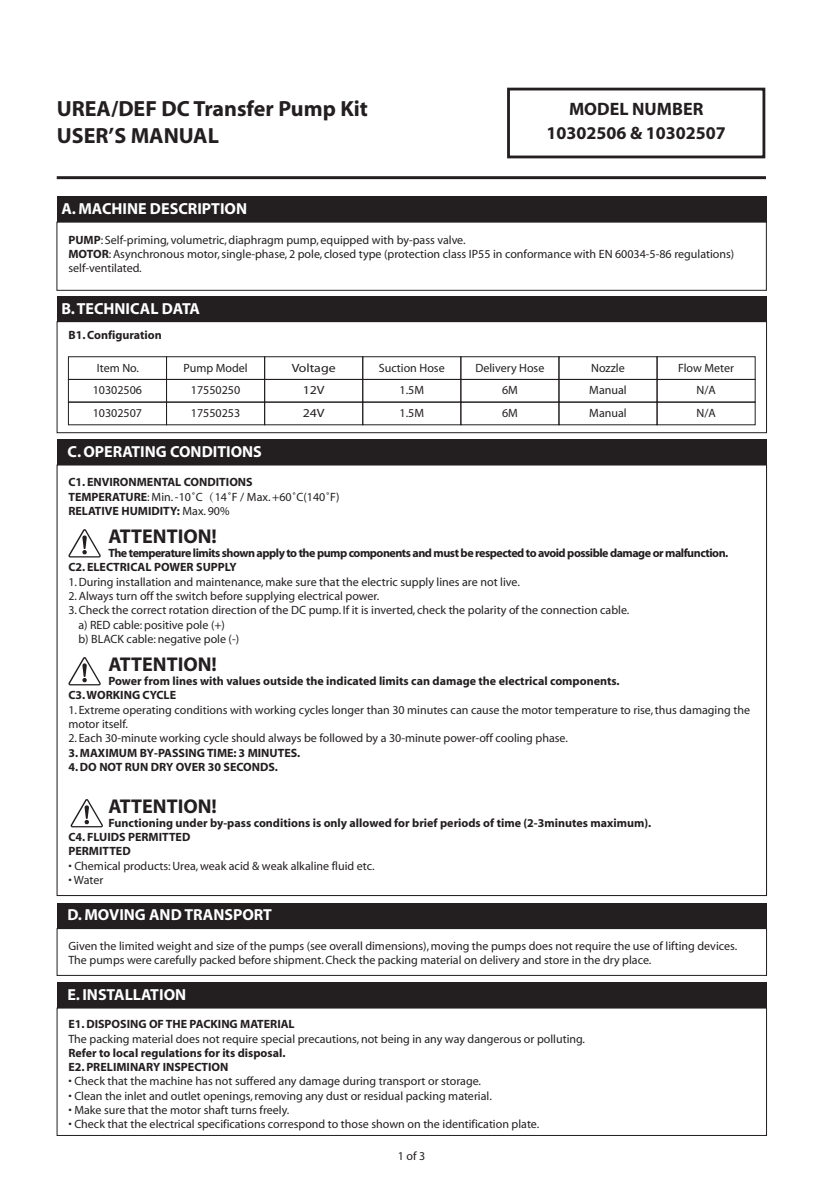
<style>
.page{position:relative;width:840px;height:1191px;background:#fff}
.page>*{position:absolute;margin:0;border:0;box-sizing:border-box;transform-origin:0 0}
.t1{font:700 22px/26.4px "Myriad";color:#231f20}
.t2{font:700 20px "Myriad";color:#231f20}
.t3{font:700 18px/24.2px "Myriad";color:#231f20;text-align:center}
.t4{font:700 16px "Myriad";color:#fff}
.t5{font:12px/22.8px "Myriad";color:#231f20}
.t6{font:700 12px/14px "Myriad";color:#231f20}
.t7{font:700 12px/14px "Myriad";letter-spacing:-.04em;color:#231f20}
.t8{font:12px/22.8px "Myriad";color:#231f20;text-align:center;scale:1.15 1}
.s1{font-weight:700}
.s2{font-weight:400}
.s3{font-family:"Adobe Song Std";font-weight:300}
</style>
<div class="page">
<hr style="left:57px;top:176px;width:708px;height:3px;background:#231f20">
<div style="left:57px;top:196px;width:709px;height:26px;background:#231f20"></div>
<div style="left:56px;top:222px;width:710px;height:69px;border:1px solid #231f20"></div>
<div style="left:57px;top:321px;width:709px;height:112px;border:1px solid #231f20"></div>
<div style="left:57px;top:296px;width:708px;height:26px;background:#231f20"></div>
<div style="left:507px;top:88px;width:257px;height:70px;border:3px solid #231f20"></div>
<svg style="left:68px;top:529px;width:33px;height:28px"></svg>
<svg style="left:68px;top:657px;width:33px;height:28px"></svg>
<svg style="left:71px;top:799px;width:32px;height:28px"></svg>
<div style="left:68px;top:356px;width:99px;height:24px;border:1px solid #231f20"></div>
<div style="left:68px;top:379px;width:99px;height:23px;border:1px solid #231f20"></div>
<div style="left:68px;top:402px;width:99px;height:23px;border:1px solid #231f20"></div>
<div style="left:166px;top:356px;width:99px;height:24px;border:1px solid #231f20"></div>
<div style="left:166px;top:379px;width:99px;height:23px;border:1px solid #231f20"></div>
<div style="left:166px;top:402px;width:99px;height:23px;border:1px solid #231f20"></div>
<div style="left:264px;top:356px;width:99px;height:24px;border:1px solid #231f20"></div>
<div style="left:264px;top:379px;width:99px;height:23px;border:1px solid #231f20"></div>
<div style="left:264px;top:402px;width:99px;height:23px;border:1px solid #231f20"></div>
<div style="left:362px;top:356px;width:99px;height:24px;border:1px solid #231f20"></div>
<div style="left:362px;top:379px;width:99px;height:23px;border:1px solid #231f20"></div>
<div style="left:362px;top:402px;width:99px;height:23px;border:1px solid #231f20"></div>
<div style="left:460px;top:356px;width:99px;height:24px;border:1px solid #231f20"></div>
<div style="left:460px;top:379px;width:99px;height:23px;border:1px solid #231f20"></div>
<div style="left:460px;top:402px;width:99px;height:23px;border:1px solid #231f20"></div>
<div style="left:558px;top:356px;width:99px;height:24px;border:1px solid #231f20"></div>
<div style="left:558px;top:379px;width:99px;height:23px;border:1px solid #231f20"></div>
<div style="left:558px;top:402px;width:99px;height:23px;border:1px solid #231f20"></div>
<div style="left:656px;top:356px;width:99px;height:24px;border:1px solid #231f20"></div>
<div style="left:656px;top:379px;width:99px;height:23px;border:1px solid #231f20"></div>
<div style="left:656px;top:402px;width:99px;height:23px;border:1px solid #231f20"></div>
<div style="left:57px;top:439px;width:709px;height:26px;background:#231f20"></div>
<div style="left:57px;top:903px;width:709px;height:25px;background:#231f20"></div>
<div style="left:57px;top:928px;width:709px;height:48px;border:1px solid #231f20"></div>
<div style="left:57px;top:982px;width:709px;height:26px;background:#231f20"></div>
<div style="left:57px;top:1007px;width:709px;height:129px;border:1px solid #231f20"></div>
<h1 class="t1" style="left:57px;top:96px;width:312px">UREA/DEF DC Transfer Pump Kit<br>USER’S MANUAL</h1>
<h3 class="t4" style="left:61px;top:200px;width:187px">A. MACHINE DESCRIPTION</h3>
<h3 class="t3" style="left:546px;top:97px;width:181px">MODEL NUMBER<br>10302506 &amp; 10302507</h3>
<p class="t5" style="left:68px;top:233px;width:667px;line-height:14.4px"><span class="s1">PUMP</span>: Self-priming, volumetric, diaphragm pump, equipped with by-pass valve.<br><span class="s1">MOTOR</span>: Asynchronous motor, single-phase, 2 pole, closed type (protection class IP55 in conformance with EN 60034-5-86 regulations) self-ventilated.</p>
<h3 class="t4" style="left:61px;top:300px;width:140px">B. TECHNICAL DATA</h3>
<p class="t6" style="left:68px;top:329px;width:95px">B1. Configuration</p>
<p class="t5" style="left:93px;top:357px;width:51px;text-align:center">Item No.<br>10302506<br>10302507</p>
<p class="t5" style="left:183px;top:357px;width:66px;text-align:center">Pump Model<br>17550250<br>17550253</p>
<p class="t8" style="left:291px;top:357px;width:40px">Voltage<br>12V<br>24V</p>
<p class="t5" style="left:589px;top:357px;width:39px">Nozzle<br>Manual<br>Manual</p>
<p class="t5" style="left:677px;top:357px;width:57px;text-align:center">Flow Meter<br>N/A<br>N/A</p>
<p class="t5" style="left:378px;top:357px;width:67px;text-align:center">Suction Hose<br>1.5M<br>1.5M</p>
<p class="t5" style="left:475px;top:357px;width:70px;text-align:center">Delivery Hose<br>6M<br>6M</p>
<h3 class="t4" style="left:67px;top:443px;width:196px">C. OPERATING CONDITIONS</h3>
<p class="t6" style="left:68px;top:475px;width:272px">C1. ENVIRONMENTAL CONDITIONS<br>TEMPERATURE<span class="s2">: Min. -10˚C</span><span class="s3">（</span><span class="s2">14˚F / Max. +60˚C(140˚F)<br></span>RELATIVE HUMIDITY: <span class="s2">Max. 90%</span></p>
<h2 class="t2" style="left:108px;top:526px;width:110px">ATTENTION!</h2>
<p class="t7" style="left:68px;top:546px;width:661px;text-indent:40px">The temperature limits shown apply to the pump components and must be respected to avoid possible damage or malfunction.<br>C2. ELECTRICAL POWER SUPPLY</p>
<p class="t5" style="left:68px;top:571px;width:452px">1. During installation and maintenance, make sure that the electric supply lines are not live.</p>
<p class="t5" style="left:68px;top:585px;width:312px">2. Always turn off the switch before supplying electrical power.</p>
<p class="t5" style="left:78px;top:604px;width:552px;line-height:14.4px;text-indent:-10px">3. Check the correct rotation direction of the DC pump. If it is inverted, check the polarity of the connection cable. a) RED cable: positive pole (+)<br>b) BLACK cable: negative pole (-)</p>
<h2 class="t2" style="left:108px;top:654px;width:110px">ATTENTION!</h2>
<p class="t6" style="left:68px;top:674px;width:552px;text-indent:40px">Power from lines with values outside the indicated limits can damage the electrical components.<br>C3. WORKING CYCLE</p>
<p class="t5" style="left:68px;top:703px;width:682px;line-height:14.4px">1. Extreme operating conditions with working cycles longer than 30 minutes can cause the motor temperature to rise, thus damaging the motor itself.</p>
<p class="t5" style="left:68px;top:727px;width:500px">2. Each 30-minute working cycle should always be followed by a 30-minute power-off cooling phase.</p>
<p class="t6" style="left:68px;top:746px;width:233px">3. MAXIMUM BY-PASSING TIME: 3 MINUTES.</p>
<p class="t6" style="left:68px;top:760px;width:211px">4. DO NOT RUN DRY OVER 30 SECONDS.</p>
<h2 class="t2" style="left:108px;top:796px;width:110px">ATTENTION!</h2>
<p class="t6" style="left:68px;top:816px;width:584px;text-indent:40px">Functioning under by-pass conditions is only allowed for brief periods of time (2-3minutes maximum).<br>C4. FLUIDS PERMITTED<br>PERMITTED</p>
<p class="t5" style="left:68px;top:855px;width:307px">• Chemical products: Urea, weak acid &amp; weak alkaline fluid etc.</p>
<p class="t5" style="left:68px;top:869px;width:36px">• Water</p>
<h3 class="t4" style="left:67px;top:906px;width:206px">D. MOVING AND TRANSPORT</h3>
<p class="t5" style="left:68px;top:939px;width:670px;line-height:14.4px">Given the limited weight and size of the pumps (see overall dimensions), moving the pumps does not require the use of lifting devices.<br>The pumps were carefully packed before shipment. Check the packing material on delivery and store in the dry place.</p>
<h3 class="t4" style="left:67px;top:986px;width:120px">E. INSTALLATION</h3>
<p class="t6" style="left:68px;top:1017px;width:228px">E1. DISPOSING OF THE PACKING MATERIAL</p>
<p class="t5" style="left:68px;top:1027px;width:518px">The packing material does not require special precautions, not being in any way dangerous or polluting.</p>
<p class="t6" style="left:68px;top:1046px;width:218px">Refer to local regulations for its disposal.<br>E2. PRELIMINARY INSPECTION</p>
<p class="t5" style="left:68px;top:1070px;width:414px">• Check that the machine has not suffered any damage during transport or storage.</p>
<p class="t5" style="left:68px;top:1084px;width:424px">• Clean the inlet and outlet openings, removing any dust or residual packing material.</p>
<p class="t5" style="left:68px;top:1099px;width:222px">• Make sure that the motor shaft turns freely.</p>
<p class="t5" style="left:68px;top:1113px;width:472px">• Check that the electrical specifications correspond to those shown on the identification plate.</p>
<p class="t5" style="left:397px;top:1144px;width:29px">1 of 3</p>
</div>
